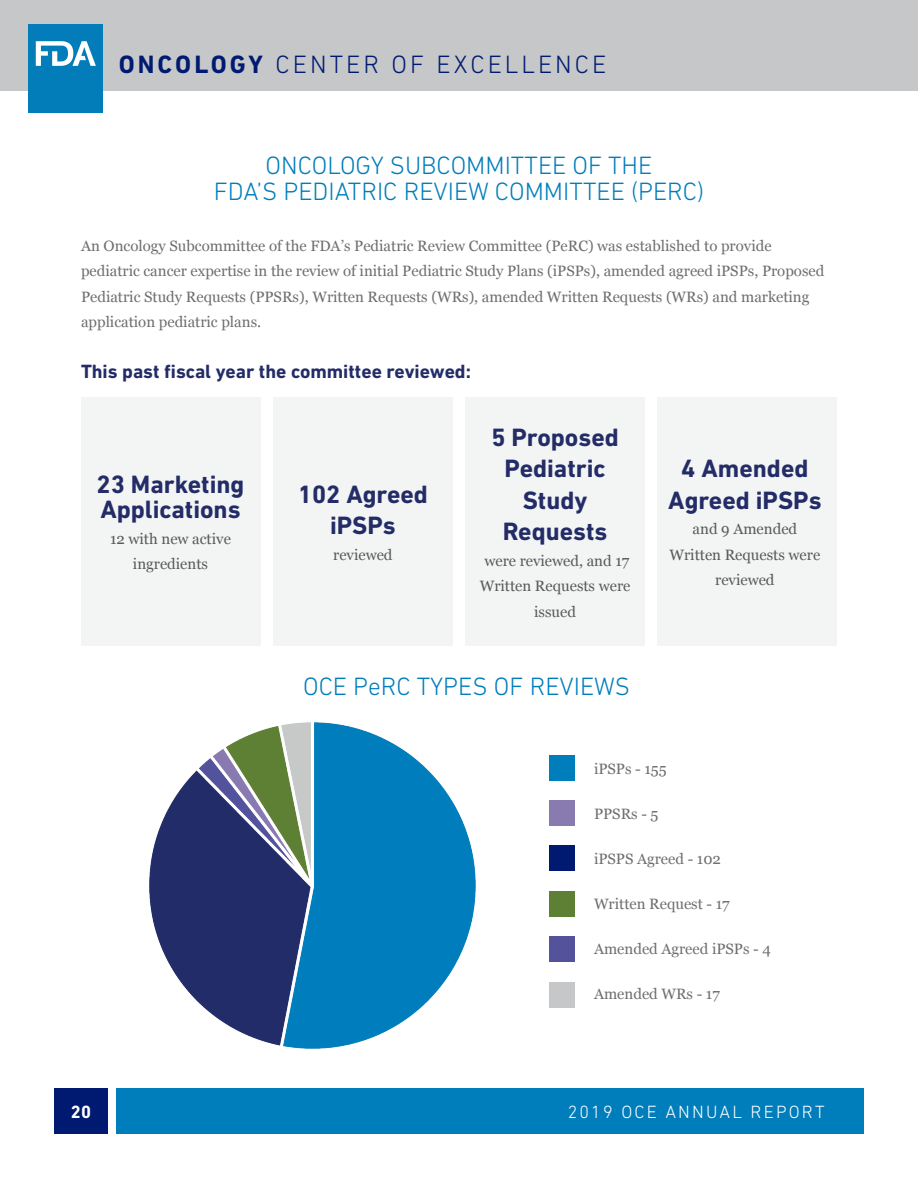
<style>
.page{position:relative;width:918px;height:1188px;background:#fff}
.page>*{position:absolute;margin:0;border:0;box-sizing:border-box;transform-origin:0 0}
.Body_Paragraph{font:700 25.5px/31.5px "DIN Next LT Pro";color:#232c67;text-align:center}
.t1{font:300 25.5px/25.5px "DIN Next LT Pro";color:#007dbb;text-align:center}
.t2{font:300 25.5px "DIN Next LT Pro";letter-spacing:.12em;color:#001a71}
.Body_Paragraph-2{font:700 19.5px "DIN Next LT Pro";color:#232c67}
.t3{font:300 18px "DIN Next LT Pro";letter-spacing:.12em;color:#fff}
.t4{font:700 18px "DIN Next LT Pro";color:#fff}
.Body_Paragraph-3{font:15px "Georgia";color:#6d6e71}
.Body_Paragraph-4{font:15px/25.5px "Georgia";color:#58595b;text-align:center}
.s1{font-weight:700}
</style>
<div class="page">
<div style="left:0;top:0;width:918px;height:91px;background:#c5c7c8"></div>
<div style="left:54px;top:1089px;width:54px;height:45px;background:#001a71"></div>
<div style="left:117px;top:1089px;width:747px;height:45px;background:#007dbb"></div>
<div style="left:28px;top:24px;width:74px;height:89px;background:#037cba"></div>
<svg style="left:36px;top:41px;width:60px;height:25px"></svg>
<div style="left:81px;top:397px;width:179px;height:249px;background:#f3f4f4"></div>
<div style="left:273px;top:397px;width:180px;height:249px;background:#f3f4f4"></div>
<div style="left:465px;top:397px;width:180px;height:249px;background:#f3f4f4"></div>
<div style="left:658px;top:397px;width:179px;height:249px;background:#f3f4f4"></div>
<img style="left:150px;top:723px;width:326px;height:325px">
<div style="left:549px;top:755px;width:26px;height:26px;background:#007dbb"></div>
<div style="left:549px;top:800px;width:26px;height:26px;background:#897aaf"></div>
<div style="left:549px;top:845px;width:26px;height:26px;background:#001a71"></div>
<div style="left:549px;top:891px;width:26px;height:26px;background:#5e8034"></div>
<div style="left:549px;top:936px;width:26px;height:26px;background:#53529b"></div>
<div style="left:549px;top:982px;width:26px;height:26px;background:#c5c7c8"></div>
<h1 class="t2" style="left:119px;top:50px;width:489px"><span class="s1">ONCOLOGY</span> CENTER OF EXCELLENCE</h1>
<h3 class="t1" style="left:214px;top:153px;width:492px">ONCOLOGY SUBCOMMITTEE OF THE<br>FDA’S PEDIATRIC REVIEW COMMITTEE (PERC)</h3>
<p class="Body_Paragraph-3" style="left:81px;top:237px;width:692px">An Oncology Subcommittee of the FDA’s Pediatric Review Committee (PeRC) was established to provide</p>
<p class="Body_Paragraph-3" style="left:81px;top:263px;width:745px">pediatric cancer expertise in the review of initial Pediatric Study Plans (iPSPs), amended agreed iPSPs, Proposed</p>
<p class="Body_Paragraph-3" style="left:81px;top:288px;width:730px">Pediatric Study Requests (PPSRs), Written Requests (WRs), amended Written Requests (WRs) and marketing</p>
<p class="Body_Paragraph-3" style="left:81px;top:314px;width:182px">application pediatric plans.</p>
<p class="Body_Paragraph-2" style="left:81px;top:360px;width:391px">This past fiscal year the committee reviewed:</p>
<p class="Body_Paragraph" style="left:97px;top:468px;width:149px">23 Marketing</p>
<p class="Body_Paragraph" style="left:100px;top:494px;width:142px">Applications</p>
<p class="Body_Paragraph-4" style="left:110px;top:526px;width:122px">12 with new active</p>
<p class="Body_Paragraph-4" style="left:133px;top:551px;width:77px">ingredients</p>
<p class="t4" style="left:71px;top:1101px;width:22px">20</p>
<p class="Body_Paragraph" style="left:298px;top:478px;width:132px">102 Agreed iPSPs</p>
<p class="Body_Paragraph-4" style="left:333px;top:542px;width:61px">reviewed</p>
<p class="Body_Paragraph" style="left:491px;top:421px;width:129px">5 Proposed<br>Pediatric<br>Study</p>
<p class="Body_Paragraph" style="left:503px;top:516px;width:106px">Requests</p>
<p class="Body_Paragraph-4" style="left:480px;top:548px;width:152px">were reviewed, and 17<br>Written Requests were issued</p>
<p class="t1" style="left:303px;top:674px;width:329px">OCE PeRC TYPES OF REVIEWS</p>
<p class="Body_Paragraph" style="left:668px;top:453px;width:155px">4 Amended<br>Agreed iPSPs</p>
<p class="Body_Paragraph-4" style="left:670px;top:516px;width:152px">and 9 Amended<br>Written Requests were reviewed</p>
<p class="Body_Paragraph-3" style="left:594px;top:760px;width:74px">iPSPs - 155</p>
<p class="Body_Paragraph-3" style="left:594px;top:805px;width:66px">PPSRs - 5</p>
<p class="Body_Paragraph-3" style="left:594px;top:850px;width:128px">iPSPS Agreed - 102</p>
<p class="Body_Paragraph-3" style="left:594px;top:895px;width:137px">Written Request - 17</p>
<p class="Body_Paragraph-3" style="left:594px;top:940px;width:178px">Amended Agreed iPSPs - 4</p>
<p class="Body_Paragraph-3" style="left:594px;top:985px;width:127px">Amended WRs - 17</p>
<p class="t3" style="left:568px;top:1101px;width:258px">2019 OCE ANNUAL REPORT</p>
</div>
